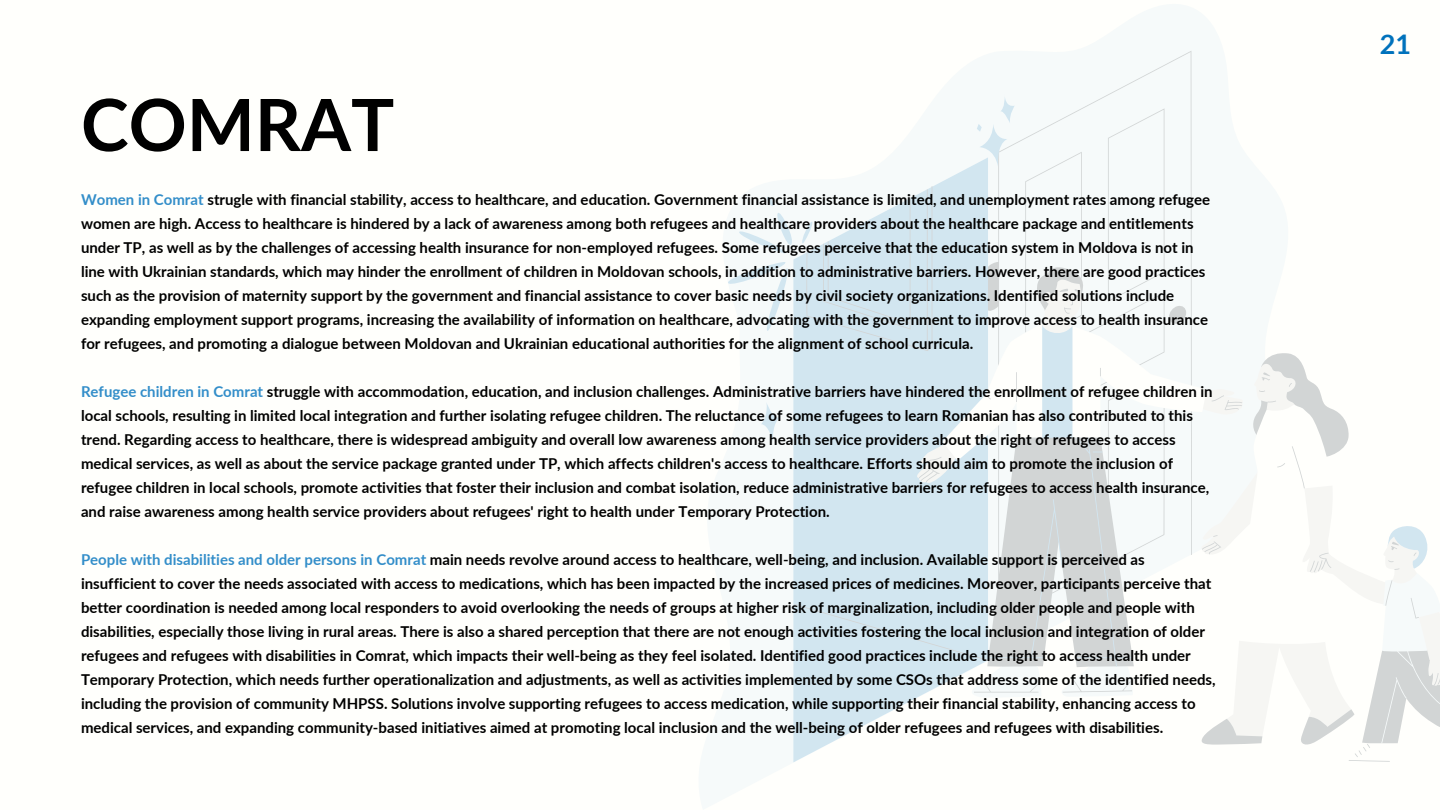
<style>
.page{position:relative;width:1440px;height:810px;background:#fff}
.page>*{position:absolute;margin:0;border:0;box-sizing:border-box;transform-origin:0 0}
.t1{font:700 72px "Lato";color:#000}
.t2{font:700 27px "Lato";color:#0072bc}
.t3{font:700 15px/24px "Lato";color:#000}
.s1{color:#338ec9}
</style>
<div class="page">
<svg style="left:794px;top:51px;width:398px;height:702px"></svg>
<svg style="left:728px;top:95px;width:464px;height:572px;fill:#f6fafa"></svg>
<svg style="left:1041px;top:277px;width:151px;height:11px;fill:#f6fafa"></svg>
<svg style="left:919px;top:288px;width:521px;height:474px"></svg>
<p class="t1" style="left:81px;top:80px;width:315px">COMRAT</p>
<p class="t3" style="left:81px;top:188px;width:1131px"><span class="s1">Women in Comrat</span> strugle with financial stability, access to healthcare, and education. Government financial assistance is limited, and unemployment rates among refugee women are high. Access to healthcare is hindered by a lack of awareness among both refugees and healthcare providers about the healthcare package and entitlements under TP, as well as by the challenges of accessing health insurance for non-employed refugees. Some refugees perceive that the education system in Moldova is not in line with Ukrainian standards, which may hinder the enrollment of children in Moldovan schools, in addition to administrative barriers. However, there are good practices such as the provision of maternity support by the government and financial assistance to cover basic needs by civil society organizations. Identified solutions include expanding employment support programs, increasing the availability of information on healthcare, advocating with the government to improve access to health insurance for refugees, and promoting a dialogue between Moldovan and Ukrainian educational authorities for the alignment of school curricula.</p>
<p class="t3" style="left:81px;top:380px;width:1133px"><span class="s1">Refugee children in Comrat</span> struggle with accommodation, education, and inclusion challenges. Administrative barriers have hindered the enrollment of refugee children in local schools, resulting in limited local integration and further isolating refugee children. The reluctance of some refugees to learn Romanian has also contributed to this trend. Regarding access to healthcare, there is widespread ambiguity and overall low awareness among health service providers about the right of refugees to access medical services, as well as about the service package granted under TP, which affects children's access to healthcare. Efforts should aim to promote the inclusion of refugee children in local schools, promote activities that foster their inclusion and combat isolation, reduce administrative barriers for refugees to access health insurance, and raise awareness among health service providers about refugees' right to health under Temporary Protection.</p>
<p class="t3" style="left:81px;top:548px;width:1136px"><span class="s1">People with disabilities and older persons in Comrat</span> main needs revolve around access to healthcare, well-being, and inclusion. Available support is perceived as insufficient to cover the needs associated with access to medications, which has been impacted by the increased prices of medicines. Moreover, participants perceive that better coordination is needed among local responders to avoid overlooking the needs of groups at higher risk of marginalization, including older people and people with disabilities, especially those living in rural areas. There is also a shared perception that there are not enough activities fostering the local inclusion and integration of older refugees and refugees with disabilities in Comrat, which impacts their well-being as they feel isolated. Identified good practices include the right to access health under Temporary Protection, which needs further operationalization and adjustments, as well as activities implemented by some CSOs that address some of the identified needs, including the provision of community MHPSS. Solutions involve supporting refugees to access medication, while supporting their financial stability, enhancing access to medical services, and expanding community-based initiatives aimed at promoting local inclusion and the well-being of older refugees and refugees with disabilities.</p>
<p class="t2" style="left:1380px;top:27px;width:33px">21</p>
</div>
